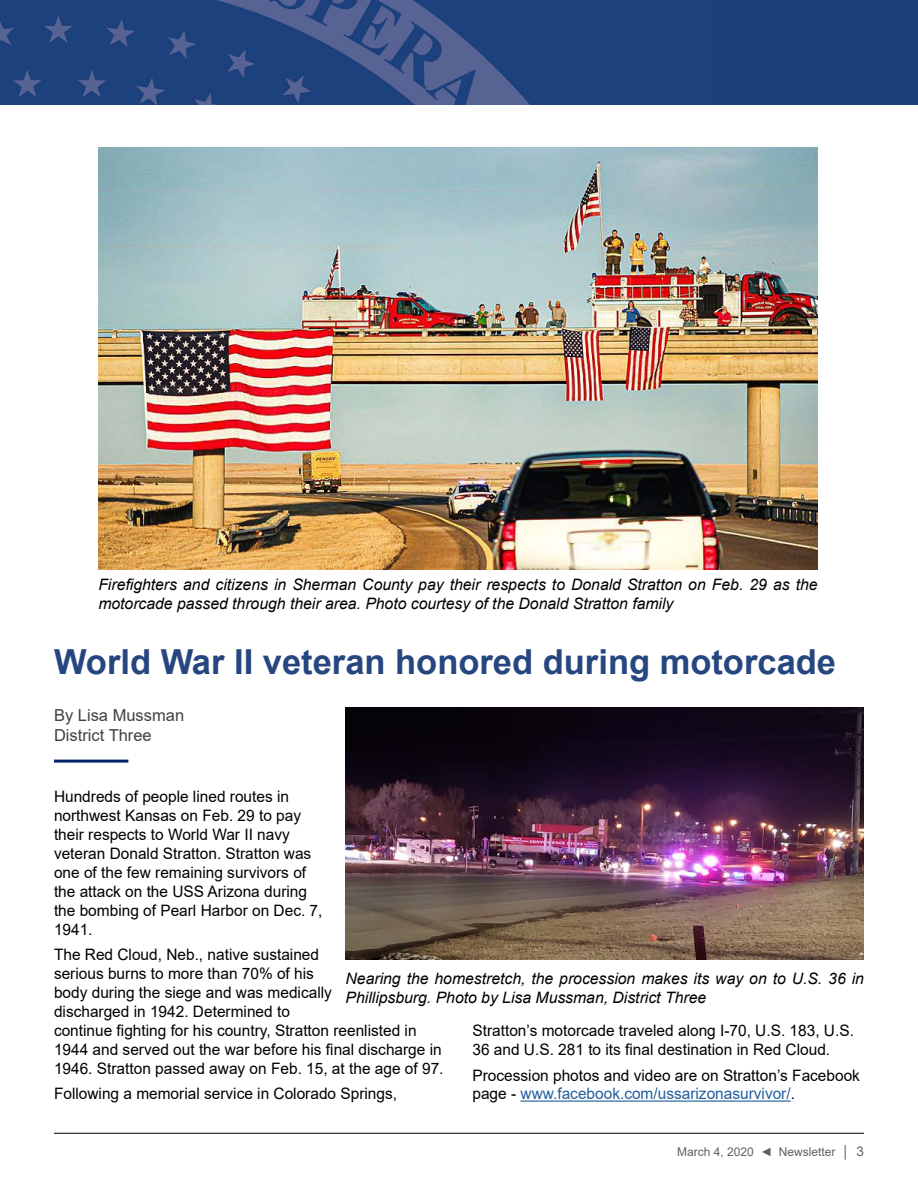
<style>
.page{position:relative;width:918px;height:1188px;background:#fff}
.page>*{position:absolute;margin:0;border:0;box-sizing:border-box;transform-origin:0 0}
.t1{font:700 34.5px "Arial";color:#264680}
.t2{font:16.5px/19.8px "Arial";color:#414042}
.t3{font:15.75px/18.9px "Arial";color:#000}
.t4{font:italic 15.75px/18.9px "Arial";color:#000}
.t5{font:12px "Arial";color:#606163}
.s1{color:#215e9e}
.s2{font-size:13.5px}
</style>
<div class="page">
<hr style="left:54px;top:1133px;width:810px;height:1px;background:#000">
<img style="left:0;top:0;width:711px;height:105px">
<div style="left:711px;top:0;width:207px;height:105px;background:#1c407c"></div>
<hr style="left:54px;top:760px;width:74px;height:3px;background:#002569">
<img style="left:98px;top:148px;width:720px;height:421px">
<img style="left:346px;top:708px;width:518px;height:251px">
<hr style="left:521px;top:1101px;width:270px;height:1px;background:#215e9e">
<p class="t4" style="left:98px;top:575px;width:721px">Firefighters and citizens in Sherman County pay their respects to Donald Stratton on Feb. 29 as the motorcade passed through their area. Photo courtesy of the Donald Stratton family</p>
<h1 class="t1" style="left:54px;top:638px;width:784px">World War II veteran honored during motorcade</h1>
<p class="t2" style="left:54px;top:705px;width:132px">By Lisa Mussman<br>District Three</p>
<p class="t3" style="left:54px;top:787px;width:270px">Hundreds of people lined routes in northwest Kansas on Feb. 29 to pay their respects to World War II navy veteran Donald Stratton. Stratton was one of the few remaining survivors of the attack on the USS Arizona during the bombing of Pearl Harbor on Dec. 7,<br>1941.</p>
<p class="t3" style="left:54px;top:945px;width:391px">The Red Cloud, Neb., native sustained<br>serious burns to more than 70% of his<br>body during the siege and was medically<br>discharged in 1942. Determined to<br>continue fighting for his country, Stratton reenlisted in 1944 and served out the war before his final discharge in 1946. Stratton passed away on Feb. 15, at the age of 97.</p>
<p class="t3" style="left:54px;top:1084px;width:345px">Following a memorial service in Colorado Springs,</p>
<p class="t4" style="left:346px;top:970px;width:520px">Nearing the homestretch, the procession makes its way on to U.S. 36 in<br>Phillipsburg. Photo by Lisa Mussman, District Three</p>
<p class="t3" style="left:472px;top:1021px;width:383px">Stratton’s motorcade traveled along I-70, U.S. 183, U.S.<br>36 and U.S. 281 to its final destination in Red Cloud.</p>
<p class="t3" style="left:472px;top:1065px;width:389px">Procession photos and video are on Stratton’s Facebook page - <span class="s1">www.facebook.com/ussarizonasurvivor/</span>.</p>
<p class="t5" style="left:677px;top:1143px;width:188px">March 4, 2020 ◄ Newsletter │ <span class="s2">3</span></p>
</div>
